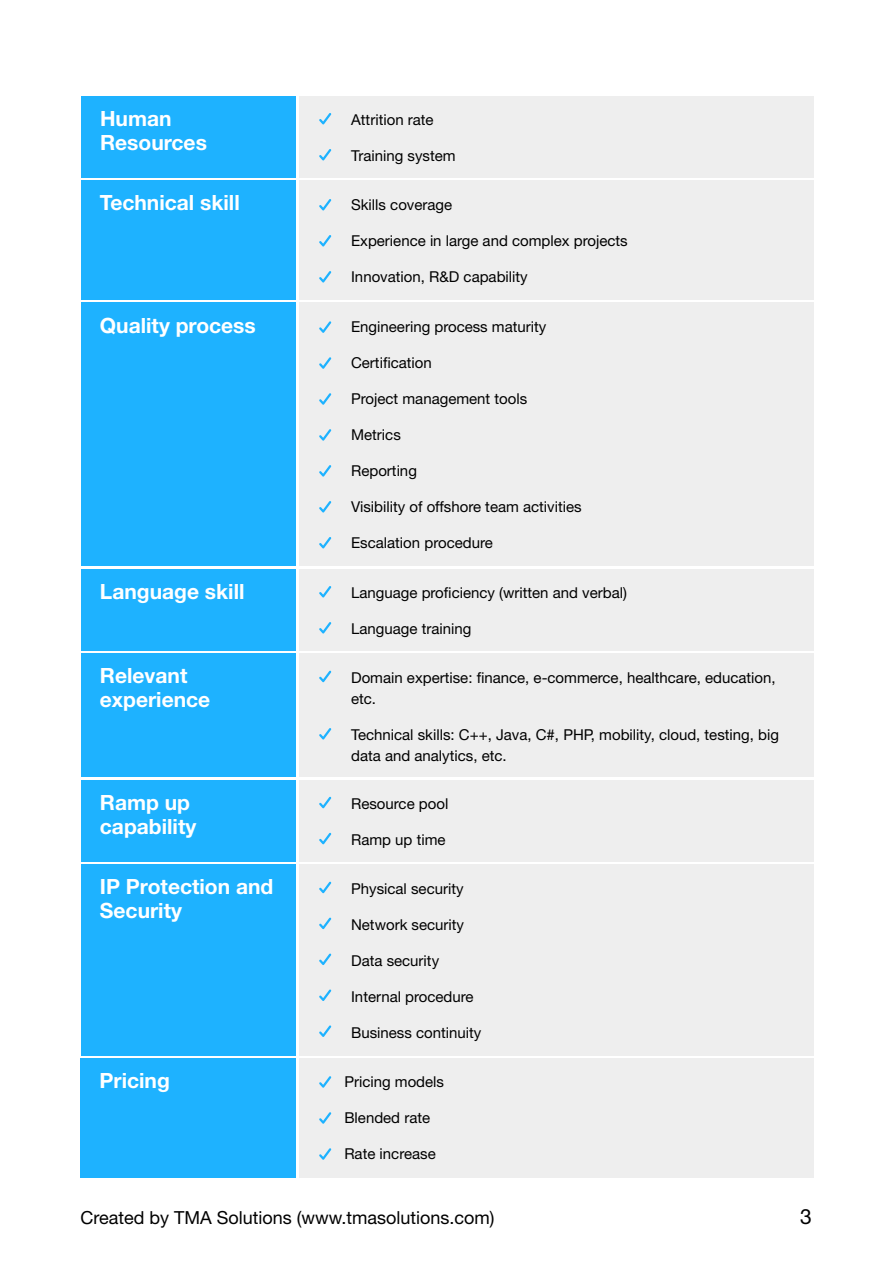
<style>
.page{position:relative;width:893px;height:1263px;background:#fff}
.page>*{position:absolute;margin:0;border:0;box-sizing:border-box;transform-origin:0 0}
.t1{font:700 21px/24px "Helvetica Neue";color:#fff}
.t2{font:21px "Helvetica Neue";color:#000}
.t3{font:18px "Helvetica Neue";color:#000}
.t4{font:15px/21px "Helvetica Neue";color:#000}
</style>
<div class="page">
<div style="left:299px;top:180px;width:514px;height:120px;background:#eee"></div>
<div style="left:299px;top:1058px;width:514px;height:120px;background:#eee"></div>
<div style="left:299px;top:653px;width:514px;height:124px;background:#eee"></div>
<div style="left:299px;top:303px;width:514px;height:263px;background:#eee"></div>
<div style="left:299px;top:864px;width:514px;height:191px;background:#eee"></div>
<div style="left:299px;top:96px;width:514px;height:81px;background:#eee"></div>
<div style="left:299px;top:569px;width:514px;height:81px;background:#eee"></div>
<div style="left:299px;top:780px;width:514px;height:81px;background:#eee"></div>
<div style="left:81px;top:96px;width:215px;height:81px;background:#1eb2ff"></div>
<div style="left:81px;top:180px;width:215px;height:120px;background:#1eb2ff"></div>
<div style="left:81px;top:569px;width:215px;height:81px;background:#1eb2ff"></div>
<div style="left:81px;top:780px;width:215px;height:81px;background:#1eb2ff"></div>
<div style="left:81px;top:653px;width:215px;height:124px;background:#1eb2ff"></div>
<div style="left:81px;top:303px;width:215px;height:263px;background:#1eb2ff"></div>
<div style="left:81px;top:864px;width:215px;height:191px;background:#1eb2ff"></div>
<div style="left:81px;top:1058px;width:215px;height:120px;background:#1eb2ff"></div>
<svg style="left:319px;top:199px;width:12px;height:11px"></svg>
<svg style="left:319px;top:271px;width:12px;height:12px"></svg>
<svg style="left:319px;top:235px;width:12px;height:11px"></svg>
<svg style="left:319px;top:1076px;width:12px;height:12px"></svg>
<svg style="left:319px;top:1148px;width:12px;height:12px"></svg>
<svg style="left:319px;top:1112px;width:12px;height:12px"></svg>
<svg style="left:319px;top:149px;width:12px;height:11px"></svg>
<svg style="left:319px;top:113px;width:12px;height:11px"></svg>
<svg style="left:319px;top:622px;width:12px;height:11px"></svg>
<svg style="left:319px;top:586px;width:12px;height:11px"></svg>
<svg style="left:319px;top:833px;width:12px;height:11px"></svg>
<svg style="left:319px;top:797px;width:12px;height:11px"></svg>
<svg style="left:319px;top:321px;width:12px;height:12px"></svg>
<svg style="left:319px;top:393px;width:12px;height:12px"></svg>
<svg style="left:319px;top:357px;width:12px;height:12px"></svg>
<svg style="left:319px;top:429px;width:12px;height:12px"></svg>
<svg style="left:319px;top:465px;width:12px;height:12px"></svg>
<svg style="left:319px;top:881px;width:12px;height:12px"></svg>
<svg style="left:319px;top:953px;width:12px;height:12px"></svg>
<svg style="left:319px;top:917px;width:12px;height:12px"></svg>
<svg style="left:319px;top:989px;width:12px;height:12px"></svg>
<svg style="left:319px;top:1025px;width:12px;height:12px"></svg>
<svg style="left:319px;top:501px;width:12px;height:11px"></svg>
<svg style="left:319px;top:537px;width:12px;height:11px"></svg>
<svg style="left:319px;top:728px;width:12px;height:11px"></svg>
<svg style="left:319px;top:670px;width:12px;height:12px"></svg>
<h1 class="t1" style="left:100px;top:107px;width:108px">Human<br>Resources</h1>
<p class="t4" style="left:351px;top:110px;width:84px">Attrition rate</p>
<p class="t4" style="left:351px;top:146px;width:106px">Training system</p>
<h1 class="t1" style="left:100px;top:191px;width:141px">Technical skill</h1>
<p class="t4" style="left:351px;top:195px;width:103px">Skills coverage</p>
<p class="t4" style="left:351px;top:231px;width:278px">Experience in large and complex projects</p>
<p class="t4" style="left:351px;top:267px;width:178px">Innovation, R&amp;D capability</p>
<h1 class="t1" style="left:100px;top:314px;width:157px">Quality process</h1>
<p class="t4" style="left:351px;top:317px;width:197px">Engineering process maturity</p>
<p class="t4" style="left:351px;top:353px;width:82px">Certification</p>
<p class="t4" style="left:351px;top:389px;width:178px">Project management tools</p>
<p class="t4" style="left:351px;top:425px;width:51px">Metrics</p>
<p class="t4" style="left:351px;top:461px;width:67px">Reporting</p>
<p class="t4" style="left:351px;top:497px;width:232px">Visibility of offshore team activities</p>
<p class="t4" style="left:351px;top:533px;width:143px">Escalation procedure</p>
<h1 class="t1" style="left:100px;top:580px;width:146px">Language skill</h1>
<p class="t4" style="left:351px;top:583px;width:277px">Language proficiency (written and verbal)</p>
<p class="t4" style="left:351px;top:619px;width:122px">Language training</p>
<h1 class="t1" style="left:100px;top:664px;width:112px">Relevant experience</h1>
<p class="t4" style="left:351px;top:668px;width:426px">Domain expertise: finance, e-commerce, healthcare, education, etc.</p>
<p class="t4" style="left:351px;top:725px;width:429px">Technical skills: C++, Java, C#, PHP, mobility, cloud, testing, big data and analytics, etc.</p>
<h1 class="t1" style="left:100px;top:791px;width:98px">Ramp up capability</h1>
<p class="t4" style="left:351px;top:794px;width:99px">Resource pool</p>
<p class="t4" style="left:351px;top:830px;width:96px">Ramp up time</p>
<h1 class="t1" style="left:100px;top:875px;width:175px">IP Protection and<br>Security</h1>
<p class="t4" style="left:351px;top:878px;width:114px">Physical security</p>
<p class="t4" style="left:351px;top:914px;width:115px">Network security</p>
<p class="t4" style="left:351px;top:950px;width:90px">Data security</p>
<p class="t4" style="left:351px;top:986px;width:124px">Internal procedure</p>
<p class="t4" style="left:351px;top:1022px;width:132px">Business continuity</p>
<h1 class="t1" style="left:100px;top:1069px;width:72px">Pricing</h1>
<p class="t4" style="left:344px;top:1072px;width:101px">Pricing models</p>
<p class="t4" style="left:344px;top:1108px;width:87px">Blended rate</p>
<p class="t4" style="left:344px;top:1144px;width:93px">Rate increase</p>
<p class="t3" style="left:80px;top:1205px;width:416px">Created by TMA Solutions (www.tmasolutions.com)</p>
<h1 class="t2" style="left:800px;top:1201px;width:13px">3</h1>
</div>
